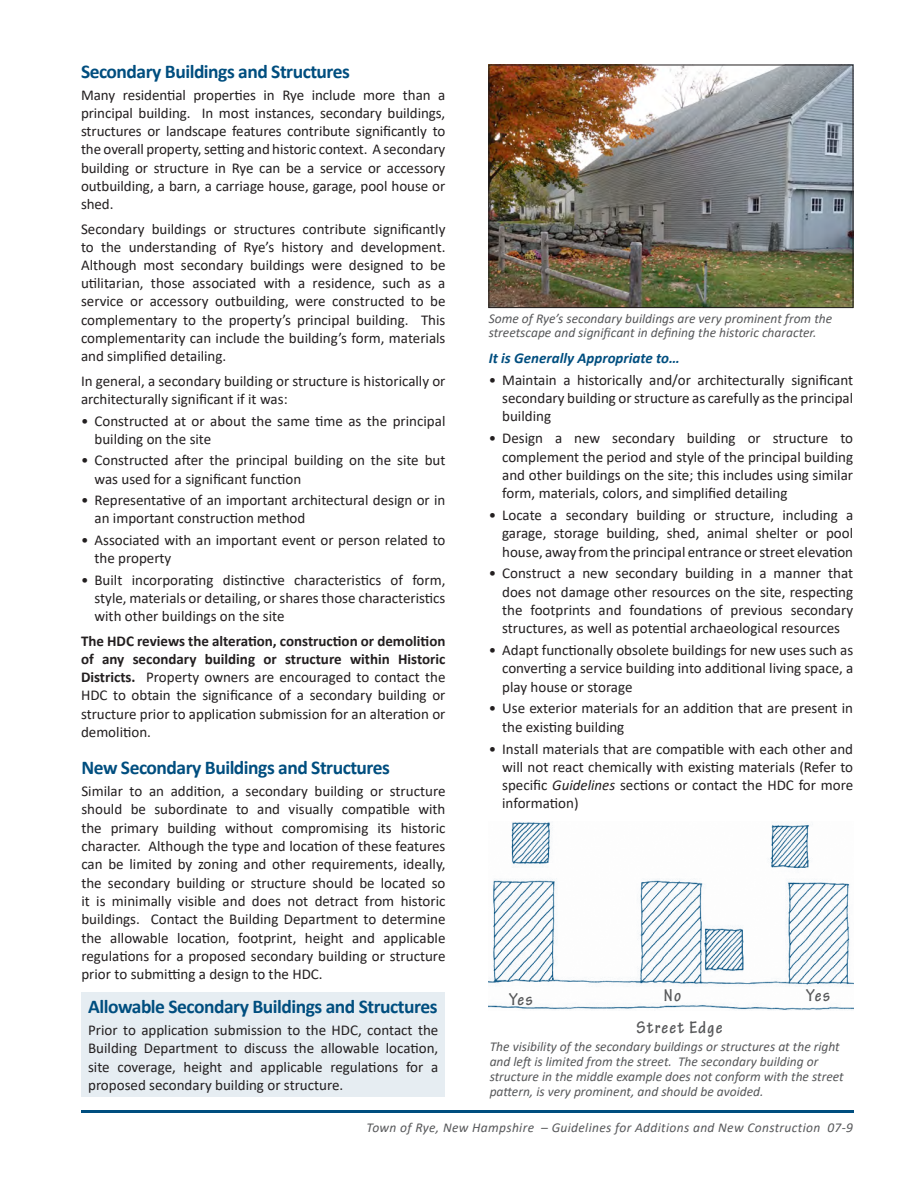
<style>
.page{position:relative;width:918px;height:1188px;background:#fff}
.page>*{position:absolute;margin:0;border:0;box-sizing:border-box;transform-origin:0 0}
.HDC_Heading_One{font:700 19.5px "Calibri";letter-spacing:-.025em;color:#004e7f}
.HDC_Captions_Tekton{font:700 condensed 18.15px "Tekton Pro";letter-spacing:.07em;color:#57585a}
.HDC_BodyText{font:15px/18.3px "Calibri";color:#231f20;text-align:justify}
.HDC_BodyText-2{font:italic 700 15px "Calibri";color:#004e7f}
.HDC_Captions{font:italic 13.5px/15px "Calibri";color:#57585a}
.HDC_Captions-2{font:italic 13.5px "Calibri";letter-spacing:.025em;color:#57585a}
.s1{font-weight:700}
.s2{font-style:italic}
</style>
<div class="page">
<hr style="left:81px;top:1110px;width:772px;height:2px;background:#004e7f">
<img style="left:489px;top:822px;width:364px;height:188px">
<div style="left:81px;top:992px;width:364px;height:105px;background:#e6edf2"></div>
<img style="left:491px;top:67px;width:360px;height:239px">
<div style="left:489px;top:65px;width:364px;height:243px;border:1px solid #231f20"></div>
<p class="HDC_Heading_One" style="left:81px;top:58px;width:270px">Secondary Buildings and Structures</p>
<p class="HDC_BodyText" style="left:81px;top:86px;width:366px">Many residential properties in Rye include more than a principal building. In most instances, secondary buildings, structures or landscape features contribute significantly to the overall property, setting and historic context. A secondary building or structure in Rye can be a service or accessory outbuilding, a barn, a carriage house, garage, pool house or shed.</p>
<p class="HDC_BodyText" style="left:81px;top:219px;width:366px">Secondary buildings or structures contribute significantly to the understanding of Rye’s history and development.<br>Although most secondary buildings were designed to be utilitarian, those associated with a residence, such as a service or accessory outbuilding, were constructed to be complementary to the property’s principal building. This complementarity can include the building’s form, materials and simplified detailing.</p>
<p class="HDC_BodyText" style="left:81px;top:371px;width:366px">In general, a secondary building or structure is historically or architecturally significant if it was:</p>
<p class="HDC_BodyText" style="left:94px;top:411px;width:352px;text-indent:-14px">• Constructed at or about the same time as the principal building on the site</p>
<p class="HDC_BodyText" style="left:94px;top:451px;width:352px;text-indent:-14px">• Constructed after the principal building on the site but was used for a significant function</p>
<p class="HDC_BodyText" style="left:94px;top:491px;width:352px;text-indent:-14px">• Representative of an important architectural design or in an important construction method</p>
<p class="HDC_BodyText" style="left:94px;top:531px;width:352px;text-indent:-14px">• Associated with an important event or person related to the property</p>
<p class="HDC_BodyText" style="left:94px;top:570px;width:353px;text-indent:-14px">• Built incorporating distinctive characteristics of form, style, materials or detailing, or shares those characteristics with other buildings on the site</p>
<p class="HDC_BodyText" style="left:81px;top:632px;width:366px"><span class="s1">The HDC reviews the alteration, construction or demolition of any secondary building or structure within Historic Districts.</span> Property owners are encouraged to contact the HDC to obtain the significance of a secondary building or structure prior to application submission for an alteration or demolition.</p>
<p class="HDC_Heading_One" style="left:81px;top:754px;width:310px">New Secondary Buildings and Structures</p>
<p class="HDC_BodyText" style="left:81px;top:782px;width:366px">Similar to an addition, a secondary building or structure should be subordinate to and visually compatible with the primary building without compromising its historic character. Although the type and location of these features can be limited by zoning and other requirements, ideally, the secondary building or structure should be located so it is minimally visible and does not detract from historic buildings. Contact the Building Department to determine the allowable location, footprint, height and applicable regulations for a proposed secondary building or structure prior to submitting a design to the HDC.</p>
<p class="HDC_Heading_One" style="left:88px;top:993px;width:351px">Allowable Secondary Buildings and Structures</p>
<p class="HDC_BodyText" style="left:88px;top:1021px;width:352px">Prior to application submission to the HDC, contact the Building Department to discuss the allowable location, site coverage, height and applicable regulations for a proposed secondary building or structure.</p>
<p class="HDC_Captions" style="left:489px;top:310px;width:345px">Some of Rye’s secondary buildings are very prominent from the streetscape and significant in defining the historic character.</p>
<p class="HDC_BodyText-2" style="left:489px;top:347px;width:193px">It is Generally Appropriate to…</p>
<p class="HDC_BodyText" style="left:502px;top:370px;width:352px;text-indent:-14px">• Maintain a historically and/or architecturally significant secondary building or structure as carefully as the principal building</p>
<p class="HDC_BodyText" style="left:502px;top:429px;width:352px;text-indent:-14px">• Design a new secondary building or structure to complement the period and style of the principal building and other buildings on the site; this includes using similar form, materials, colors, and simplified detailing</p>
<p class="HDC_BodyText" style="left:502px;top:505px;width:352px;text-indent:-14px">• Locate a secondary building or structure, including a garage, storage building, shed, animal shelter or pool house, away from the principal entrance or street elevation</p>
<p class="HDC_BodyText" style="left:502px;top:564px;width:353px;text-indent:-14px">• Construct a new secondary building in a manner that does not damage other resources on the site, respecting the footprints and foundations of previous secondary structures, as well as potential archaeological resources</p>
<p class="HDC_BodyText" style="left:502px;top:641px;width:352px;text-indent:-14px">• Adapt functionally obsolete buildings for new uses such as converting a service building into additional living space, a play house or storage</p>
<p class="HDC_BodyText" style="left:502px;top:699px;width:352px;text-indent:-14px">• Use exterior materials for an addition that are present in the existing building</p>
<p class="HDC_BodyText" style="left:502px;top:739px;width:353px;text-indent:-14px">• Install materials that are compatible with each other and will not react chemically with existing materials (Refer to specific <span class="s2">Guidelines</span> sections or contact the HDC for more information)</p>
<p class="HDC_Captions_Tekton" style="left:509px;top:988px;width:25px">Yes</p>
<p class="HDC_Captions_Tekton" style="left:664px;top:985px;width:19px">No</p>
<p class="HDC_Captions_Tekton" style="left:806px;top:985px;width:25px">Yes</p>
<p class="HDC_Captions" style="left:490px;top:1038px;width:356px">The visibility of the secondary buildings or structures at the right and left is limited from the street. The secondary building or structure in the middle example does not conform with the street pattern, is very prominent, and should be avoided.</p>
<p class="HDC_Captions_Tekton" style="left:637px;top:1017px;width:87px">Street Edge</p>
<p class="HDC_Captions-2" style="left:367px;top:1118px;width:488px">Town of Rye, New Hampshire – Guidelines for Additions and New Construction 07-9</p>
</div>
